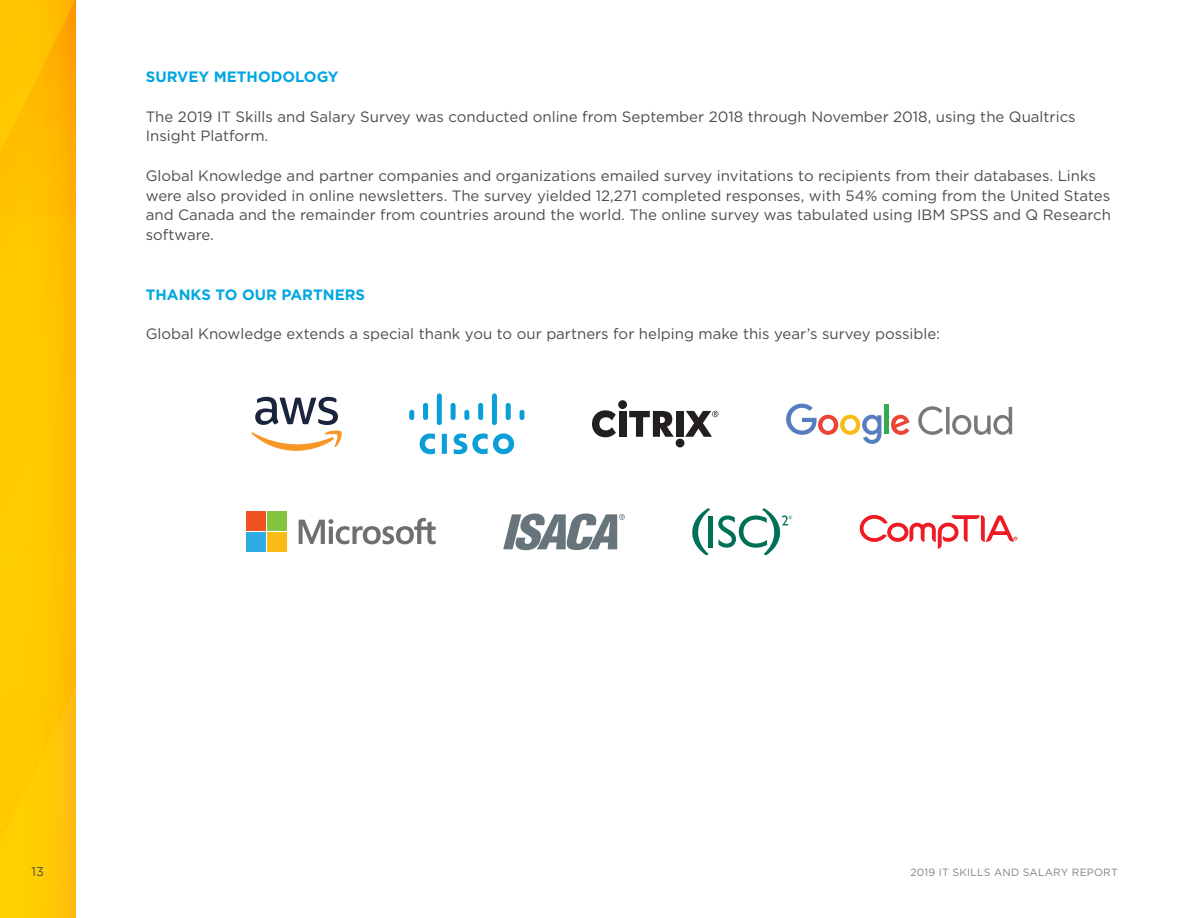
<style>
.page{position:relative;width:1188px;height:918px;background:#fff}
.page>*{position:absolute;margin:0;border:0;box-sizing:border-box;transform-origin:0 0}
.Body_Copy{font:15px/19.5px "Gotham";color:#4d4d4f}
.Heading_1{font:700 15px "Gotham";color:#00a7e1}
.t1{font:12.75px "Gotham";color:#4d4d4f}
.t2{font:10.5px "Gotham";letter-spacing:.02em;color:#808285}
</style>
<div class="page">
<svg style="left:0;top:0;width:76px;height:918px;background:#fec401"></svg>
<svg style="left:299px;top:518px;width:137px;height:26px"></svg>
<div style="left:246px;top:512px;width:19px;height:19px;background:#f05322"></div>
<div style="left:267px;top:512px;width:19px;height:19px;background:#84c441"></div>
<div style="left:246px;top:533px;width:19px;height:19px;background:#2dabe2"></div>
<div style="left:267px;top:533px;width:19px;height:19px;background:#f9bc15"></div>
<svg style="left:503px;top:513px;width:122px;height:37px"></svg>
<svg style="left:692px;top:508px;width:18px;height:47px"></svg>
<div style="left:708px;top:516px;width:5px;height:31px;background:#007155"></div>
<svg style="left:718px;top:508px;width:74px;height:47px"></svg>
<svg style="left:860px;top:515px;width:158px;height:34px"></svg>
<svg style="left:251px;top:397px;width:91px;height:54px"></svg>
<svg style="left:409px;top:393px;width:116px;height:61px"></svg>
<div style="left:618px;top:400px;width:9px;height:9px;background:#231f20;border-radius:50%"></div>
<div style="left:619px;top:411px;width:7px;height:26px;background:#231f20"></div>
<div style="left:676px;top:439px;width:8px;height:8px;background:#231f20;border-radius:50%"></div>
<div style="left:676px;top:411px;width:8px;height:26px;background:#231f20"></div>
<svg style="left:592px;top:410px;width:24px;height:27px"></svg>
<svg style="left:629px;top:411px;width:45px;height:26px"></svg>
<svg style="left:685px;top:411px;width:33px;height:26px"></svg>
<svg style="left:918px;top:406px;width:94px;height:29px"></svg>
<svg style="left:786px;top:404px;width:95px;height:40px"></svg>
<hr style="left:885px;top:405px;width:4px;height:29px;background:#33a952">
<svg style="left:891px;top:415px;width:19px;height:20px"></svg>
<p class="Heading_1" style="left:146px;top:67px;width:194px">SURVEY METHODOLOGY</p>
<p class="Body_Copy" style="left:146px;top:107px;width:931px">The 2019 IT Skills and Salary Survey was conducted online from September 2018 through November 2018, using the Qualtrics<br>Insight Platform.</p>
<p class="Body_Copy" style="left:146px;top:166px;width:967px">Global Knowledge and partner companies and organizations emailed survey invitations to recipients from their databases. Links were also provided in online newsletters. The survey yielded 12,271 completed responses, with 54% coming from the United States and Canada and the remainder from countries around the world. The online survey was tabulated using IBM SPSS and Q Research software.</p>
<p class="Heading_1" style="left:146px;top:284px;width:221px">THANKS TO OUR PARTNERS</p>
<p class="Body_Copy" style="left:146px;top:324px;width:796px">Global Knowledge extends a special thank you to our partners for helping make this year’s survey possible:</p>
<p class="t1" style="left:32px;top:864px;width:14px">13</p>
<p class="t2" style="left:910px;top:866px;width:209px">2019 IT SKILLS AND SALARY REPORT</p>
</div>
